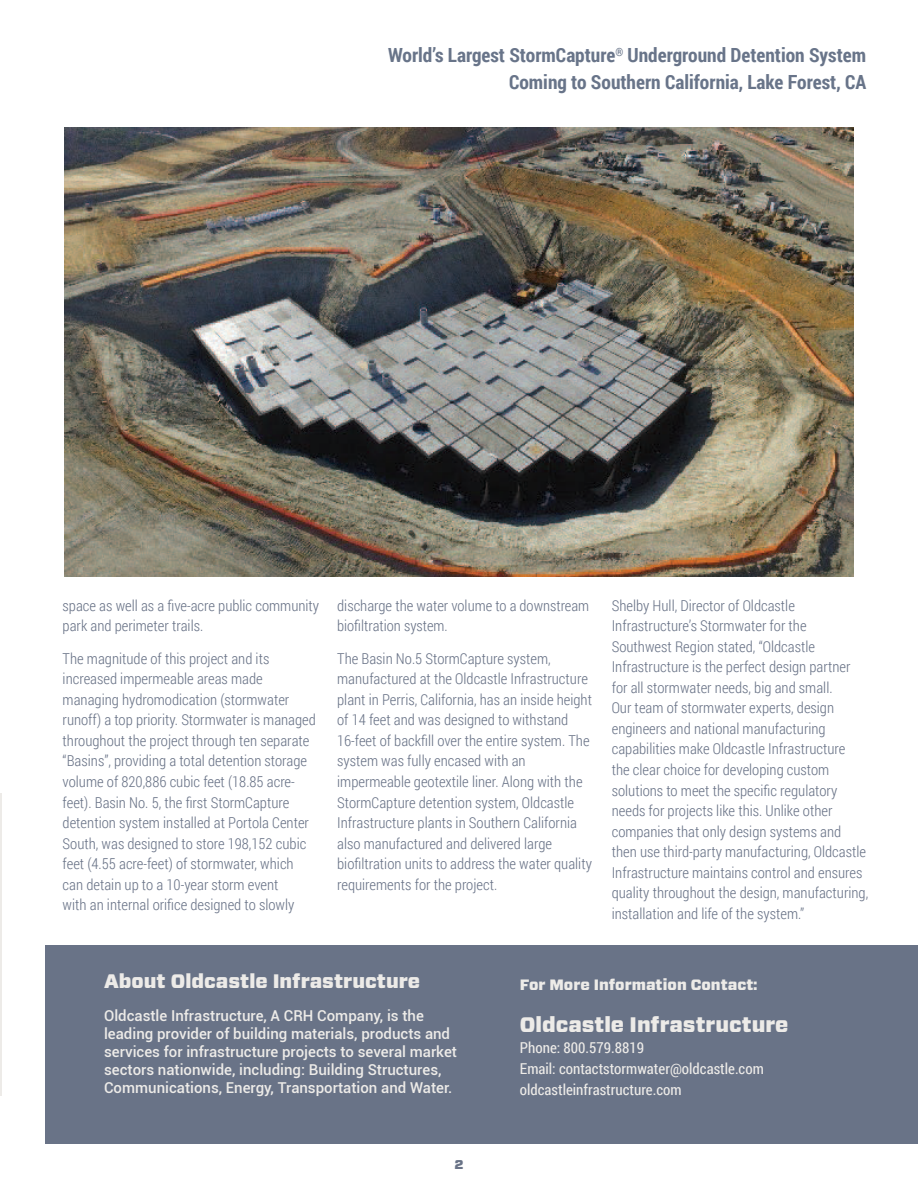
<style>
.page{position:relative;width:918px;height:1188px;background:#fff}
.page>*{position:absolute;margin:0;border:0;box-sizing:border-box;transform-origin:0 0}
.t1{font:900 21px "Forza";color:#edebe8}
.t2{font:700 19.5px/27px "Roboto Condensed";color:#687489;text-align:right}
.t3{font:900 19.5px "Forza";color:#edebe8}
.t4{font:300 15px/20.5px "Roboto Condensed";color:#697387}
.t5{font:500 15px/18px "Roboto";color:#edebe8}
.t6{font:15px/21px "Roboto Condensed";color:#edebe8}
.t7{font:900 15px "Forza";color:#edebe8}
.t8{font:900 12.75px "Forza";color:#697387}
</style>
<div class="page">
<hr style="left:0;top:794px;width:2px;height:302px;background:#edebe8">
<img style="left:64px;top:127px;width:790px;height:450px">
<div style="left:45px;top:945px;width:873px;height:199px;background:#697387"></div>
<h2 class="t2" style="left:388px;top:41px;width:480px">World’s Largest StormCapture<sup>®</sup> Underground Detention System<br>Coming to Southern California, Lake Forest, CA</h2>
<p class="t4" style="left:63px;top:594px;width:258px">space as well as a five-acre public community park and perimeter trails.</p>
<p class="t4" style="left:63px;top:648px;width:255px">The magnitude of this project and its increased impermeable areas made managing hydromodication (stormwater runoff) a top priority. Stormwater is managed throughout the project through ten separate “Basins”, providing a total detention storage volume of 820,886 cubic feet (18.85 acre&shy;feet). Basin No. 5, the first StormCapture detention system installed at Portola Center South, was designed to store 198,152 cubic feet (4.55 acre-feet) of stormwater, which can detain up to a 10-year storm event<br>with an internal orifice designed to slowly</p>
<p class="t4" style="left:337px;top:594px;width:254px">discharge the water volume to a downstream biofiltration system.</p>
<p class="t4" style="left:337px;top:648px;width:256px">The Basin No.5 StormCapture system, manufactured at the Oldcastle Infrastructure plant in Perris, California, has an inside height of 14 feet and was designed to withstand 16-feet of backfill over the entire system. The system was fully encased with an impermeable geotextile liner. Along with the StormCapture detention system, Oldcastle Infrastructure plants in Southern California also manufactured and delivered large biofiltration units to address the water quality requirements for the project.</p>
<p class="t4" style="left:612px;top:594px;width:258px">Shelby Hull, Director of Oldcastle Infrastructure’s Stormwater for the Southwest Region stated, “Oldcastle Infrastructure is the perfect design partner for all stormwater needs, big and small.<br>Our team of stormwater experts, design engineers and national manufacturing capabilities make Oldcastle Infrastructure<br>the clear choice for developing custom solutions to meet the specific regulatory needs for projects like this. Unlike other companies that only design systems and then use third-party manufacturing, Oldcastle Infrastructure maintains control and ensures quality throughout the design, manufacturing, installation and life of the system.”</p>
<h2 class="t3" style="left:104px;top:969px;width:318px">About Oldcastle Infrastructure</h2>
<p class="t5" style="left:104px;top:1007px;width:354px">Oldcastle Infrastructure, A CRH Company, is the leading provider of building materials, products and services for infrastructure projects to several market sectors nationwide, including: Building Structures, Communications, Energy, Transportation and Water.</p>
<p class="t8" style="left:454px;top:1156px;width:11px">2</p>
<p class="t7" style="left:520px;top:974px;width:239px">For More Information Contact:</p>
<h1 class="t1" style="left:520px;top:1010px;width:270px">Oldcastle Infrastructure</h1>
<p class="t6" style="left:520px;top:1036px;width:245px">Phone: 800.579.8819<br>Email: contactstormwater@oldcastle.com oldcastleinfrastructure.com</p>
</div>
